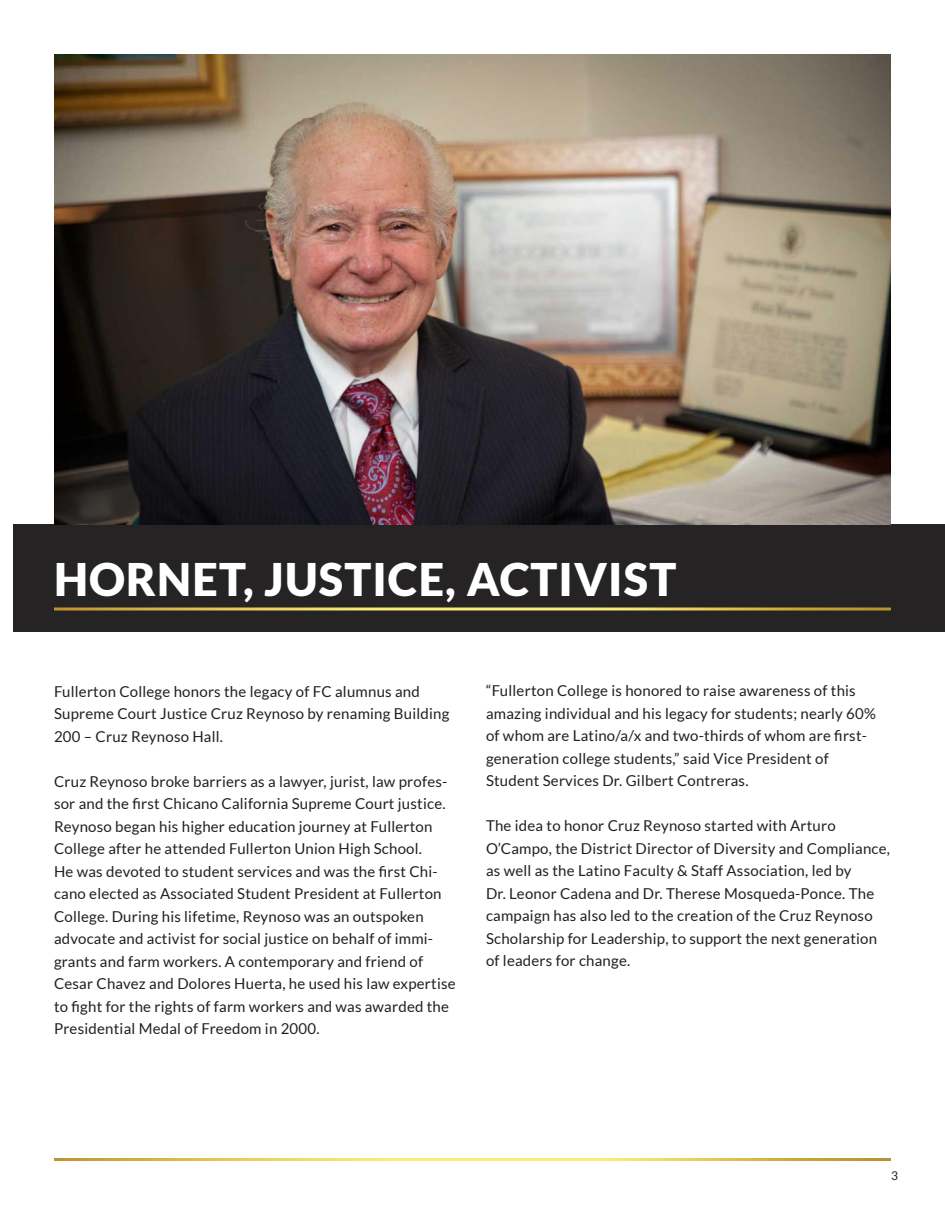
<style>
.page{position:relative;width:945px;height:1215px;background:#fff}
.page>*{position:absolute;margin:0;border:0;box-sizing:border-box;transform-origin:0 0}
.Section_Title{font:900 45px "Lato";letter-spacing:.025em;color:#fff}
.Timeline_Copy{font:15px/22.5px "Lato";letter-spacing:.015em;color:#231f20}
.t1{font:12px "Lato";color:#231f20}
</style>
<div class="page">
<div style="left:14px;top:524px;width:931px;height:108px;background:#262324"></div>
<img style="left:54px;top:54px;width:837px;height:470px">
<hr style="left:54px;top:608px;width:837px;height:2px;background:#fff">
<p class="Section_Title" style="left:54px;top:554px;width:624px">HORNET, JUSTICE, ACTIVIST</p>
<p class="Timeline_Copy" style="left:54px;top:680px;width:397px">Fullerton College honors the legacy of FC alumnus and<br>Supreme Court Justice Cruz Reynoso by renaming Building<br>200 – Cruz Reynoso Hall.</p>
<p class="Timeline_Copy" style="left:54px;top:770px;width:403px">Cruz Reynoso broke barriers as a lawyer, jurist, law profes&shy;sor and the first Chicano California Supreme Court justice.<br>Reynoso began his higher education journey at Fullerton College after he attended Fullerton Union High School.<br>He was devoted to student services and was the first Chi&shy;cano elected as Associated Student President at Fullerton College. During his lifetime, Reynoso was an outspoken advocate and activist for social justice on behalf of immi&shy;grants and farm workers. A contemporary and friend of Cesar Chavez and Dolores Huerta, he used his law expertise to fight for the rights of farm workers and was awarded the Presidential Medal of Freedom in 2000.</p>
<p class="Timeline_Copy" style="left:486px;top:680px;width:391px">“Fullerton College is honored to raise awareness of this amazing individual and his legacy for students; nearly 60% of whom are Latino/a/x and two-thirds of whom are first&shy;generation college students,” said Vice President of Student Services Dr. Gilbert Contreras.</p>
<p class="Timeline_Copy" style="left:486px;top:815px;width:406px">The idea to honor Cruz Reynoso started with Arturo O’Campo, the District Director of Diversity and Compliance, as well as the Latino Faculty &amp; Staff Association, led by<br>Dr. Leonor Cadena and Dr. Therese Mosqueda-Ponce. The campaign has also led to the creation of the Cruz Reynoso Scholarship for Leadership, to support the next generation of leaders for change.</p>
<p class="t1" style="left:891px;top:1169px;width:8px">3</p>
</div>
